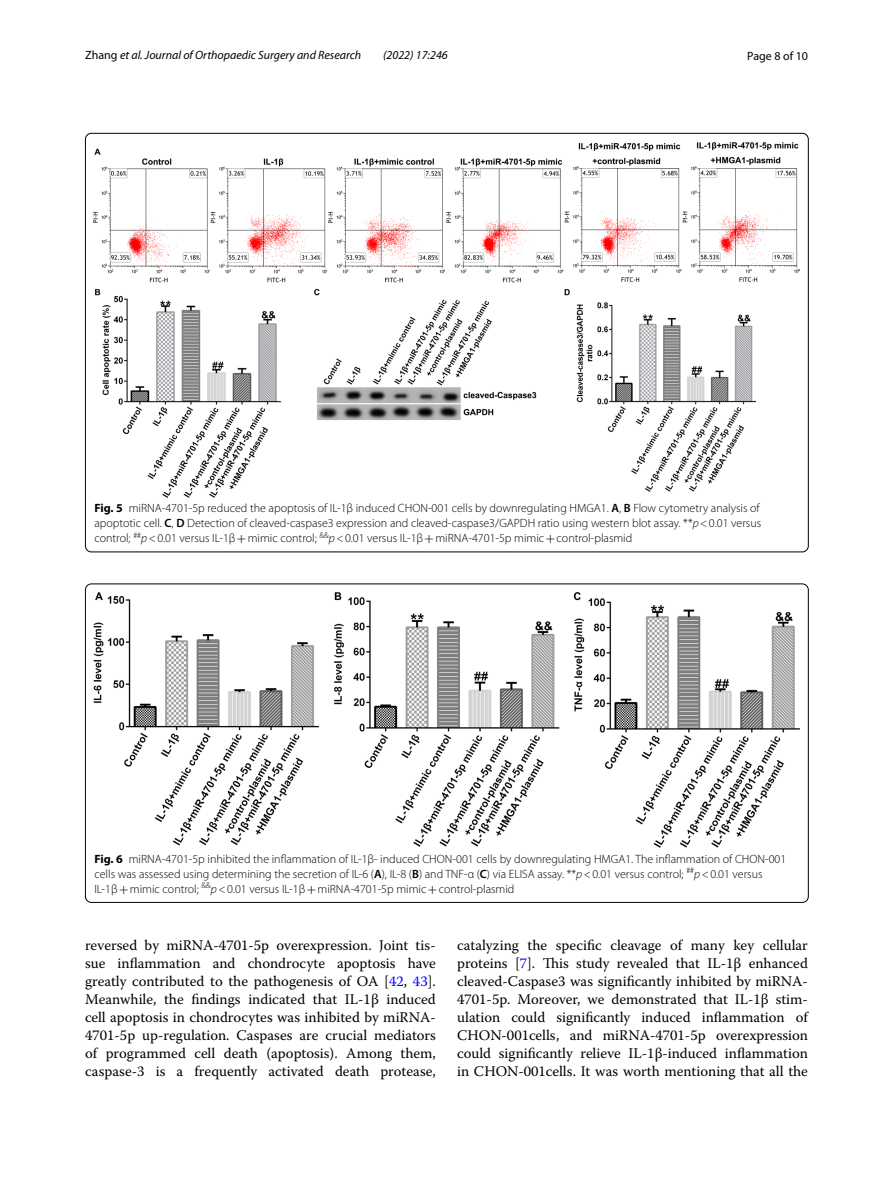
<style>
.page{position:relative;width:893px;height:1187px;background:#fff}
.page>*{position:absolute;margin:0;border:0;box-sizing:border-box;transform-origin:0 0}
.t1{font:14.7px/18px "Warnock Pro";color:#000;text-align:justify}
.t2{font:300 12px/15px "Myriad Pro";color:#000}
.t3{font:italic 12px "Myriad Pro";color:#000}
.t4{font:12px "Myriad Pro";color:#000}
.s1{font-style:normal}
.s2{font-weight:700}
.s3{font-weight:600}
.s4{font-style:italic}
.s5{font-family:"MTSY";font-weight:400}
.s6{color:#00f}
</style>
<div class="page">
<img style="left:94px;top:142px;width:706px;height:355px">
<img style="left:94px;top:593px;width:706px;height:254px">
<p class="t3" style="left:85px;top:48px;width:278px"><span class="s1">Zhang</span> et al. Journal of Orthopaedic Surgery and Research</p>
<p class="t3" style="left:383px;top:48px;width:66px">(2022) 17:246</p>
<p class="t4" style="left:747px;top:48px;width:62px">Page 8 of 10</p>
<p class="t2" style="left:94px;top:501px;width:668px"><span class="s2">Fig. 5</span> miRNA-4701-5p reduced the apoptosis of IL-1β induced CHON-001 cells by downregulating HMGA1. <span class="s3">A</span>, <span class="s3">B</span> Flow cytometry analysis of apoptotic cell. <span class="s3">C</span>, <span class="s3">D</span> Detection of cleaved-caspase3 expression and cleaved-caspase3/GAPDH ratio using western blot assay. **<span class="s4">p</span>&lt;0.01 versus control; <sup>##</sup><span class="s4">p</span>&lt;0.01 versus IL-1β<span class="s5">+</span>mimic control; <sup>&amp;&amp;</sup><span class="s4">p</span>&lt;0.01 versus IL-1β<span class="s5">+</span>miRNA-4701-5p mimic<span class="s5">+</span>control-plasmid</p>
<p class="t2" style="left:94px;top:851px;width:693px"><span class="s2">Fig. 6</span> miRNA-4701-5p inhibited the inflammation of IL-1β- induced CHON-001 cells by downregulating HMGA1. The inflammation of CHON-001 cells was assessed using determining the secretion of IL-6 (<span class="s3">A</span>), IL-8 (<span class="s3">B</span>) and TNF-α (<span class="s3">C</span>) via ELISA assay. **<span class="s4">p</span>&lt;0.01 versus control; <sup>##</sup><span class="s4">p</span>&lt;0.01 versus<br>IL-1β<span class="s5">+</span>mimic control; <sup>&amp;&amp;</sup><span class="s4">p</span>&lt;0.01 versus IL-1β<span class="s5">+</span>miRNA-4701-5p mimic<span class="s5">+</span>control-plasmid</p>
<p class="t1" style="left:85px;top:935px;width:352px">reversed by miRNA-4701-5p overexpression. Joint tis&shy;sue inflammation and chondrocyte apoptosis have greatly contributed to the pathogenesis of OA [<span class="s6">42</span>, <span class="s6">43</span>].<br>Meanwhile, the findings indicated that IL-1β induced cell apoptosis in chondrocytes was inhibited by miRNA-4701-5p up-regulation. Caspases are crucial mediators of programmed cell death (apoptosis). Among them, caspase-3 is a frequently activated death protease,</p>
<p class="t1" style="left:457px;top:935px;width:352px">catalyzing the specific cleavage of many key cellular proteins [<span class="s6">7</span>]. This study revealed that IL-1β enhanced cleaved-Caspase3 was significantly inhibited by miRNA-4701-5p. Moreover, we demonstrated that IL-1β stim&shy;ulation could significantly induced inflammation of CHON-001cells, and miRNA-4701-5p overexpression could significantly relieve IL-1β-induced inflammation in CHON-001cells. It was worth mentioning that all the</p>
</div>
